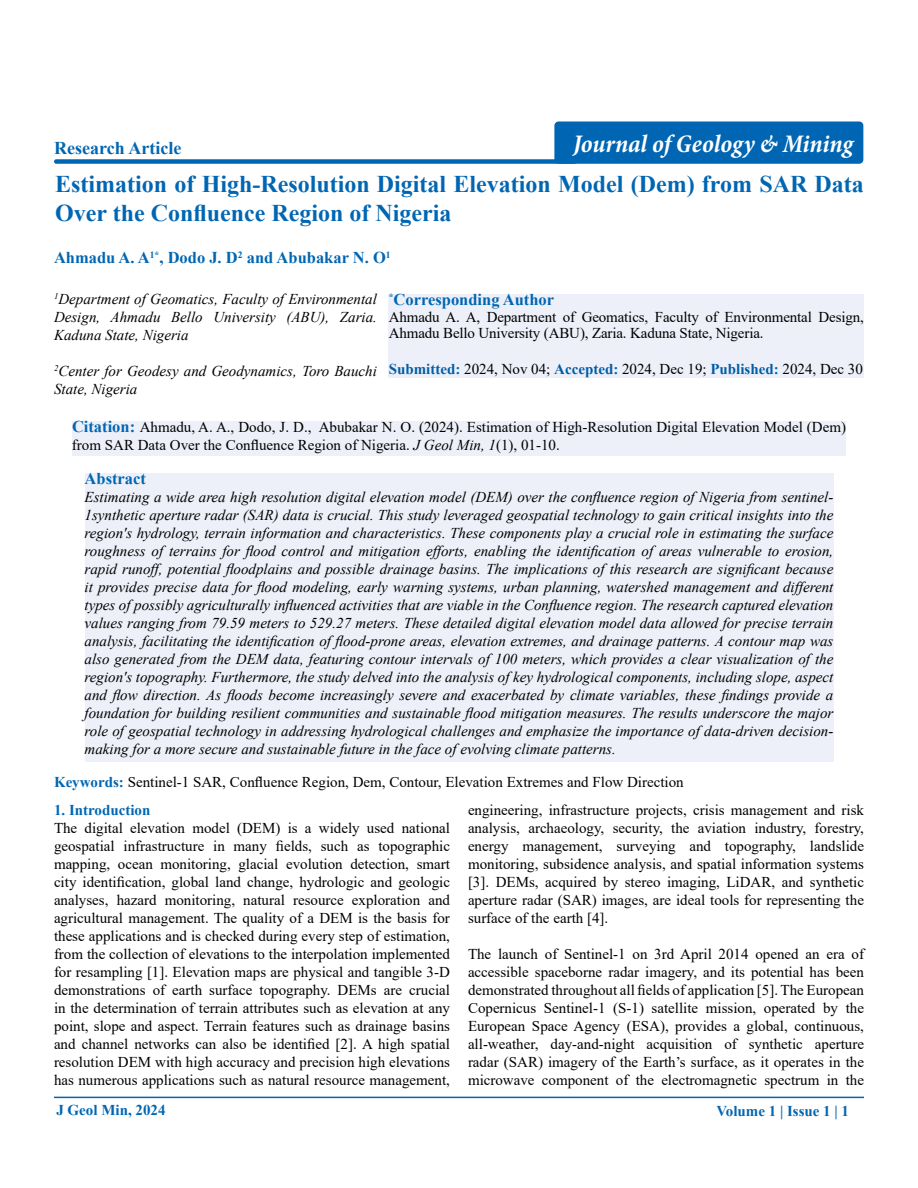
<style>
.page{position:relative;width:918px;height:1188px;background:#fff}
.page>*{position:absolute;margin:0;border:0;box-sizing:border-box;transform-origin:0 0}
.t1{font:italic 700 condensed 25.5px "Minion Pro";letter-spacing:-.005em;color:#fff}
.t2{font:700 24px/28.8px "Times New Roman";color:#0066b3}
.t3{font:700 18px "Times New Roman";color:#0066b3}
.t4{font:700 16.5px "Times New Roman";color:#0066b3}
.t5{font:15px/18px "Times New Roman";color:#000;text-align:justify}
.t6{font:italic 15px/18px "Times New Roman";color:#000;text-align:justify}
.t7{font:700 15px "Times New Roman";color:#0066b3}
.s1{font-weight:700;color:#005da4}
.s2{font-weight:700;color:#0066b3}
.s3{font-weight:700;font-size:16.5px;color:#0066b3}
.s4{font-style:italic}
</style>
<div class="page">
<div style="left:54px;top:159px;width:523px;height:5px;background:#0066b3;border-radius:2px"></div>
<hr style="left:54px;top:1097px;width:810px;height:1px;background:#0066b3">
<div style="left:389px;top:294px;width:475px;height:84px;background:#eef0f9"></div>
<div style="left:72px;top:421px;width:774px;height:35px;background:#eef0f9"></div>
<div style="left:85px;top:473px;width:748px;height:289px;background:#eef0f9"></div>
<div style="left:554px;top:122px;width:309px;height:42px;background:#0066b3;border-radius:4px"></div>
<p class="t3" style="left:54px;top:135px;width:129px">Research Article</p>
<h1 class="t1" style="left:573px;top:126px;width:281px">Journal of Geology &amp; Mining</h1>
<h2 class="t2" style="left:55px;top:169px;width:810px">Estimation of High-Resolution Digital Elevation Model (Dem) from SAR Data<br>Over the Confluence Region of Nigeria</h2>
<p class="t4" style="left:54px;top:246px;width:338px">Ahmadu A. A<sup>1*</sup>, Dodo J. D<sup>2</sup> and Abubakar N. O<sup>1</sup></p>
<p class="t4" style="left:389px;top:288px;width:167px"><sup>*</sup>Corresponding Author</p>
<p class="t5" style="left:389px;top:308px;width:477px;line-height:16.5px">Ahmadu A. A, Department of Geomatics, Faculty of Environmental Design,<br>Ahmadu Bello University (ABU), Zaria. Kaduna State, Nigeria.</p>
<p class="t5" style="left:389px;top:360px;width:476px"><span class="s1">Submitted</span><span class="s2">:</span> 2024, Nov 04; <span class="s1">Accepted</span><span class="s2">:</span> 2024, Dec 19; <span class="s1">Published</span><span class="s2">:</span> 2024, Dec 30</p>
<p class="t6" style="left:54px;top:290px;width:324px"><sup>1</sup>Department of Geomatics, Faculty of Environmental Design, Ahmadu Bello University (ABU), Zaria.<br>Kaduna State, Nigeria</p>
<p class="t6" style="left:54px;top:362px;width:324px"><sup>2</sup>Center for Geodesy and Geodynamics, Toro Bauchi<br>State, Nigeria</p>
<p class="t5" style="left:72px;top:418px;width:776px"><span class="s3">Citation:</span> Ahmadu, A. A., Dodo, J. D., Abubakar N. O. (2024). Estimation of High-Resolution Digital Elevation Model (Dem) from SAR Data Over the Confluence Region of Nigeria. <span class="s4">J Geol Min, 1</span>(1), 01-10.</p>
<p class="t4" style="left:85px;top:467px;width:63px">Abstract</p>
<p class="t6" style="left:85px;top:488px;width:750px">Estimating a wide area high resolution digital elevation model (DEM) over the confluence region of Nigeria from sentinel-1synthetic aperture radar (SAR) data is crucial. This study leveraged geospatial technology to gain critical insights into the region's hydrology, terrain information and characteristics. These components play a crucial role in estimating the surface roughness of terrains for flood control and mitigation efforts, enabling the identification of areas vulnerable to erosion, rapid runoff, potential floodplains and possible drainage basins. The implications of this research are significant because it provides precise data for flood modeling, early warning systems, urban planning, watershed management and different types of possibly agriculturally influenced activities that are viable in the Confluence region. The research captured elevation values ranging from 79.59 meters to 529.27 meters. These detailed digital elevation model data allowed for precise terrain analysis, facilitating the identification of flood-prone areas, elevation extremes, and drainage patterns. A contour map was also generated from the DEM data, featuring contour intervals of 100 meters, which provides a clear visualization of the region's topography. Furthermore, the study delved into the analysis of key hydrological components, including slope, aspect and flow direction. As floods become increasingly severe and exacerbated by climate variables, these findings provide a foundation for building resilient communities and sustainable flood mitigation measures. The results underscore the major role of geospatial technology in addressing hydrological challenges and emphasize the importance of data-driven decision&shy;making for a more secure and sustainable future in the face of evolving climate patterns.</p>
<p class="t5" style="left:54px;top:772px;width:631px"><span class="s2">Keywords:</span> Sentinel-1 SAR, Confluence Region, Dem, Contour, Elevation Extremes and Flow Direction</p>
<p class="t7" style="left:54px;top:799px;width:98px">1. Introduction</p>
<p class="t5" style="left:54px;top:818px;width:398px">The digital elevation model (DEM) is a widely used national geospatial infrastructure in many fields, such as topographic mapping, ocean monitoring, glacial evolution detection, smart city identification, global land change, hydrologic and geologic analyses, hazard monitoring, natural resource exploration and agricultural management. The quality of a DEM is the basis for these applications and is checked during every step of estimation, from the collection of elevations to the interpolation implemented for resampling [1]. Elevation maps are physical and tangible 3-D demonstrations of earth surface topography. DEMs are crucial in the determination of terrain attributes such as elevation at any point, slope and aspect. Terrain features such as drainage basins and channel networks can also be identified [2]. A high spatial resolution DEM with high accuracy and precision high elevations has numerous applications such as natural resource management,</p>
<p class="t5" style="left:468px;top:801px;width:398px">engineering, infrastructure projects, crisis management and risk analysis, archaeology, security, the aviation industry, forestry, energy management, surveying and topography, landslide monitoring, subsidence analysis, and spatial information systems [3]. DEMs, acquired by stereo imaging, LiDAR, and synthetic aperture radar (SAR) images, are ideal tools for representing the surface of the earth [4].</p>
<p class="t5" style="left:468px;top:945px;width:398px">The launch of Sentinel-1 on 3rd April 2014 opened an era of accessible spaceborne radar imagery, and its potential has been demonstrated throughout all fields of application [5]. The European Copernicus Sentinel-1 (S-1) satellite mission, operated by the European Space Agency (ESA), provides a global, continuous, all-weather, day-and-night acquisition of synthetic aperture radar (SAR) imagery of the Earth’s surface, as it operates in the microwave component of the electromagnetic spectrum in the</p>
<p class="t7" style="left:56px;top:1100px;width:111px">J Geol Min, 2024</p>
<p class="t7" style="left:716px;top:1100px;width:134px">Volume 1 | Issue 1 | 1</p>
</div>
